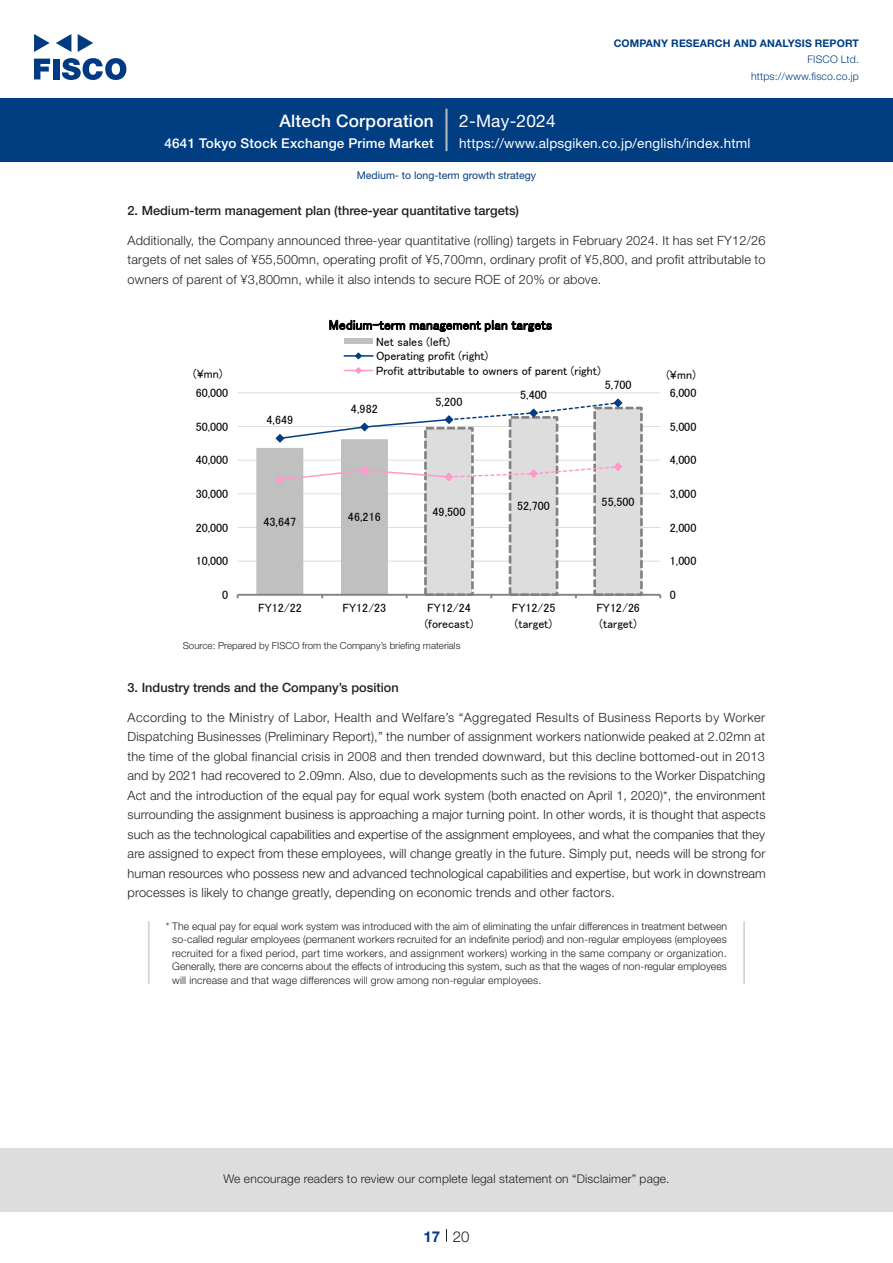
<style>
.page{position:relative;width:893px;height:1263px;background:#fff}
.page>*{position:absolute;margin:0;border:0;box-sizing:border-box;transform-origin:0 0}
.t1{font:500 17.25px "Helvetica Neue LT Std";letter-spacing:.015em;color:#fff}
.t2{font:17.25px "Helvetica Neue LT Std";letter-spacing:.015em;color:#fff}
.t3{font:300 15px "Helvetica Neue LT Std";color:#231f20}
.t4{font:700 15px "Helvetica Neue LT Std";color:#003d81}
.t5{font:13.5px "Helvetica Neue LT Std";letter-spacing:.015em;color:#fff}
.t6{font:500 13.5px "Helvetica Neue LT Std";letter-spacing:.015em;color:#fff}
.t7{font:13.5px "MS P Gothic";letter-spacing:.01em;color:#000}
.t8{font:300 12.75px/19.5px "Helvetica Neue LT Std";letter-spacing:.015em;color:#231f20;text-align:justify}
.t9{font:500 12.75px "Helvetica Neue LT Std";color:#231f20}
.t10{font:12.15px "MS P Gothic";color:#000}
.t11{font:12px/15.6px "MS P Gothic";color:#000}
.t12{font:300 12px "Helvetica Neue LT Std";letter-spacing:.015em;color:#231f20}
.t13{font:300 10.5px/13.5px "Helvetica Neue LT Std";letter-spacing:.015em;color:#231f20;text-align:justify}
.t14{font:700 10.5px "Helvetica Neue LT Std";letter-spacing:.015em;color:#003d81}
.t15{font:300 10.5px/16.5px "Helvetica Neue LT Std";letter-spacing:.015em;color:#003d81;text-align:right}
.t16{font:10.5px "Helvetica Neue LT Std";color:#003d81}
.t17{font:300 9.75px "Helvetica Neue LT Std";color:#231f20}
</style>
<div class="page">
<div style="left:0;top:1148px;width:893px;height:64px;background:#ddd"></div>
<svg style="left:34px;top:59px;width:16px;height:20px"></svg>
<div style="left:53px;top:59px;width:6px;height:20px;background:#003a83"></div>
<svg style="left:62px;top:58px;width:64px;height:22px"></svg>
<svg style="left:34px;top:34px;width:16px;height:18px"></svg>
<svg style="left:78px;top:34px;width:15px;height:18px"></svg>
<svg style="left:56px;top:34px;width:15px;height:18px"></svg>
<div style="left:0;top:98px;width:893px;height:64px;background:#003d81"></div>
<hr style="left:445px;top:109px;width:3px;height:42px;background:#b5b5b6">
<svg style="left:446px;top:1229px;width:1px;height:13px"></svg>
<hr style="left:238px;top:561px;width:422px;height:1px;background:#ddd">
<hr style="left:238px;top:527px;width:422px;height:1px;background:#ddd">
<hr style="left:238px;top:493px;width:422px;height:1px;background:#ddd">
<hr style="left:238px;top:460px;width:422px;height:1px;background:#ddd">
<hr style="left:238px;top:426px;width:422px;height:1px;background:#ddd">
<hr style="left:238px;top:392px;width:422px;height:1px;background:#ddd">
<div style="left:595px;top:408px;width:46px;height:187px;background:#ddd"></div>
<div style="left:593px;top:407px;width:50px;height:189px;border:3px dashed #808080"></div>
<hr style="left:238px;top:594px;width:422px;height:2px;background:#808080">
<svg style="left:256px;top:398px;width:367px;height:200px"></svg>
<div style="left:344px;top:339px;width:29px;height:5px;background:#c0c0c0"></div>
<hr style="left:344px;top:355px;width:29px;height:2px;background:#003d81">
<svg style="left:354px;top:352px;width:9px;height:8px"></svg>
<svg style="left:344px;top:367px;width:29px;height:7px"></svg>
<hr style="left:148px;top:921px;width:2px;height:63px;background:#d3d3d3">
<hr style="left:743px;top:921px;width:2px;height:63px;background:#d3d3d3">
<h1 class="t1" style="left:279px;top:110px;width:156px">Altech Corporation</h1>
<p class="t6" style="left:165px;top:135px;width:271px">4641 Tokyo Stock Exchange Prime Market</p>
<h1 class="t2" style="left:459px;top:110px;width:98px">2-May-2024</h1>
<p class="t14" style="left:614px;top:37px;width:247px">COMPANY RESEARCH AND ANALYSIS REPORT</p>
<p class="t15" style="left:751px;top:51px;width:109px">FISCO Ltd. https://www.fisco.co j p.</p>
<p class="t5" style="left:459px;top:135px;width:293px">https://www.alpsgiken.co j p. /english/index.html</p>
<p class="t16" style="left:357px;top:169px;width:181px">Medium to- long-term growth strategy</p>
<p class="t9" style="left:128px;top:203px;width:393px">2. Medium-term management plan (three-year quantitative targets(</p>
<p class="t8" style="left:128px;top:230px;width:639px">Additionally, the Company announced three-year quantitative (rolling) targets in February 2024. It has set FY12/26 targets of net sales of ¥55,500mn, operating profit of ¥5,700mn, ordinary profit of ¥5,800, and profit attributable to owners of parent of ¥3,800mn, while it also intends to secure ROE of 20% or above.</p>
<p class="t10" style="left:193px;top:367px;width:31px">¥( mn)</p>
<p class="t11" style="left:196px;top:385px;width:34px">60,000</p>
<p class="t11" style="left:196px;top:419px;width:34px">50,000</p>
<p class="t11" style="left:266px;top:412px;width:28px">4,649</p>
<p class="t7" style="left:329px;top:318px;width:225px">Medium-term management plan targets</p>
<p class="t11" style="left:376px;top:333px;width:76px">Net sales (left(</p>
<p class="t10" style="left:376px;top:350px;width:114px">Operating profit (right(</p>
<p class="t11" style="left:376px;top:363px;width:226px">Profit attributable to owners of parent (right(</p>
<p class="t11" style="left:351px;top:401px;width:28px">4,982</p>
<p class="t11" style="left:435px;top:394px;width:28px">5,200</p>
<p class="t11" style="left:520px;top:387px;width:28px">5,400</p>
<p class="t10" style="left:605px;top:378px;width:28px">5,700</p>
<p class="t11" style="left:666px;top:367px;width:31px">(¥mn(</p>
<p class="t11" style="left:670px;top:385px;width:28px">6,000</p>
<p class="t11" style="left:670px;top:419px;width:28px">5,000</p>
<p class="t11" style="left:196px;top:452px;width:34px">40,000</p>
<p class="t11" style="left:670px;top:452px;width:28px">4,000</p>
<p class="t11" style="left:196px;top:486px;width:34px">30,000</p>
<p class="t11" style="left:196px;top:520px;width:34px">20,000</p>
<p class="t11" style="left:263px;top:513px;width:34px">43,647</p>
<p class="t11" style="left:348px;top:509px;width:34px">46,216</p>
<p class="t11" style="left:432px;top:504px;width:34px">49,500</p>
<p class="t11" style="left:517px;top:498px;width:34px">52,700</p>
<p class="t11" style="left:602px;top:493px;width:34px">55,500</p>
<p class="t11" style="left:670px;top:486px;width:28px">3,000</p>
<p class="t11" style="left:670px;top:520px;width:28px">2,000</p>
<p class="t11" style="left:196px;top:553px;width:34px">10,000</p>
<p class="t11" style="left:670px;top:553px;width:28px">1,000</p>
<p class="t11" style="left:222px;top:587px;width:8px">0</p>
<p class="t11" style="left:670px;top:587px;width:8px">0</p>
<p class="t11" style="left:258px;top:600px;width:45px">FY12/22</p>
<p class="t11" style="left:343px;top:600px;width:45px">FY12/23</p>
<p class="t11" style="left:427px;top:600px;width:45px">FY12/24</p>
<p class="t11" style="left:425px;top:615px;width:50px">(forecast(</p>
<p class="t11" style="left:512px;top:600px;width:45px">FY12/25 (target(</p>
<p class="t11" style="left:596px;top:600px;width:45px">FY12/26 (target(</p>
<p class="t17" style="left:183px;top:639px;width:279px">Source: Prepared by FISCO from the Company s’ briefing materials</p>
<p class="t9" style="left:128px;top:680px;width:273px">3. Industry trends and the Company s’ position</p>
<p class="t8" style="left:128px;top:707px;width:640px">According to the Ministry of Labor, Health and Welfare s’ “Aggregated Results of Business Reports by Worker Dispatching Businesses (Preliminary Report ,) ” the number of assignment workers nationwide peaked at 2.02mn at the time of the global financial crisis in 2008 and then trended downward, but this decline bottomed-out in 2013 and by 2021 had recovered to 2.09mn. Also, due to developments such as the revisions to the Worker Dispatching Act and the introduction of the equal pay for equal work system (both enacted on April 1, 2020)*, the environment surrounding the assignment business is approaching a major turning point In. other words isit, thought that aspects such as the technological capabilities and expertise of the assignment employees, and what the companies that they are assigned to expect from these employees, will change greatly in the future. Simply put, needs will be strong for human resources who possess new and advanced technological capabilities and expertise, but work in downstream processes is likely to change greatly, depending on economic trends and other factors.</p>
<p class="t13" style="left:172px;top:919px;width:556px;text-indent:-6px">* The equal pay for equal work system was introduced with the aim of eliminating the unfair differences in treatment between so-called regular employees (permanent workers recruited for an indefinite period) and non-regular employees (employees recruited for a fixed period, part time workers, and assignment workers) working in the same company or organization.<br>Generally, there are concerns about the effects of introducing this system, such as that the wages of non-regular employees will increase and that wage differences will grow among non-regular employees.</p>
<p class="t12" style="left:223px;top:1171px;width:448px">We encourage readers to review our complete legal statement on “Disclaimer” page.</p>
<p class="t4" style="left:423px;top:1227px;width:18px">17</p>
<p class="t3" style="left:453px;top:1227px;width:18px">20</p>
</div>
